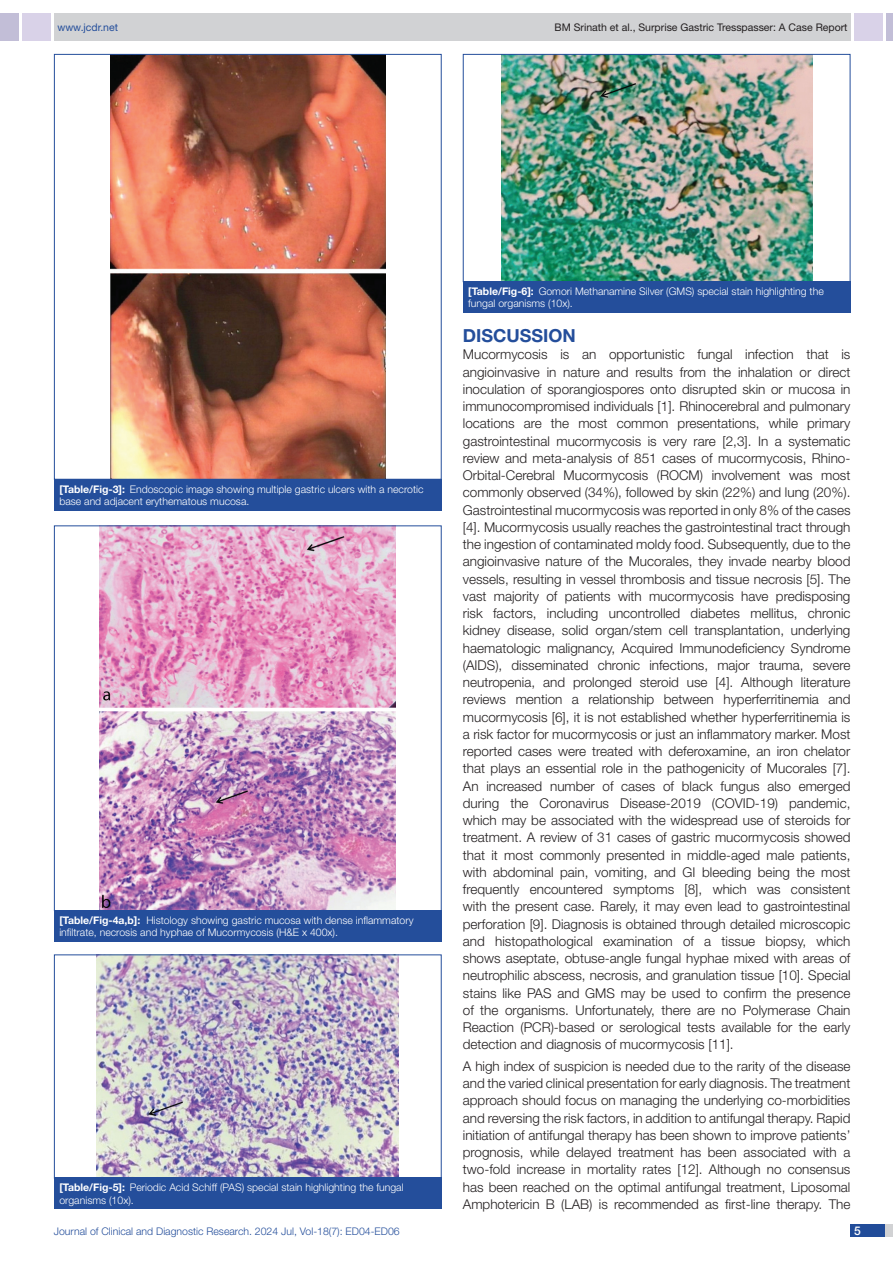
<style>
.page{position:relative;width:893px;height:1263px;background:#fff}
.page>*{position:absolute;margin:0;border:0;box-sizing:border-box;transform-origin:0 0}
.Heading{font:700 18px "Helvetica Neue";color:#244e9b}
.Body_text{font:300 13.5px/17.2px "Helvetica Neue";color:#231f20;text-align:justify}
.t1{font:500 12px "Helvetica Neue";color:#fff}
.TABLE_FIG{font:300 10.5px/12.6px "Helvetica Neue";color:#fff}
.t2{font:300 10.5px "Helvetica Neue";color:#244e9b}
.t3{font:10.5px "Helvetica Neue";color:#231f20}
.t4{font:10.5px "Helvetica Neue";color:#244e9b}
.s1{font-weight:700}
</style>
<div class="page">
<div style="left:54px;top:13px;width:796px;height:28px;background:#d1d2d4"></div>
<div style="left:0;top:13px;width:19px;height:28px;background:#c2bed7"></div>
<div style="left:22px;top:13px;width:29px;height:28px;background:#d9d2e8"></div>
<div style="left:886px;top:13px;width:7px;height:28px;background:#c2bed7"></div>
<div style="left:854px;top:13px;width:29px;height:28px;background:#d9d2e8"></div>
<div style="left:850px;top:1224px;width:43px;height:13px;background:#d1d2d4"></div>
<div style="left:850px;top:1224px;width:35px;height:13px;background:#214c99"></div>
<img style="left:110px;top:56px;width:275px;height:422px">
<div style="left:54px;top:479px;width:388px;height:31px;background:#244e9b"></div>
<img style="left:100px;top:527px;width:296px;height:382px">
<div style="left:54px;top:910px;width:388px;height:32px;background:#244e9b"></div>
<img style="left:97px;top:956px;width:302px;height:220px">
<div style="left:54px;top:954px;width:388px;height:224px;border:1px solid #244e9b"></div>
<div style="left:54px;top:1177px;width:388px;height:32px;background:#244e9b"></div>
<img style="left:501px;top:56px;width:311px;height:224px">
<div style="left:463px;top:54px;width:387px;height:228px;border:1px solid #244e9b"></div>
<div style="left:463px;top:281px;width:387px;height:32px;background:#244e9b"></div>
<p class="t4" style="left:57px;top:21px;width:62px">www.jcdr.net</p>
<p class="t3" style="left:554px;top:21px;width:295px">BM Srinath et al., Surprise Gastric Tresspasser: A Case Report</p>
<p class="TABLE_FIG" style="left:59px;top:482px;width:366px"><span class="s1">[Table/Fig-3]:</span> Endoscopic image showing multiple gastric ulcers with a necrotic base and adjacent erythematous mucosa.</p>
<p class="TABLE_FIG" style="left:59px;top:913px;width:356px"><span class="s1">[Table/Fig-4a,b]:</span> Histology showing gastric mucosa with dense inflammatory infiltrate, necrosis and hyphae of Mucormycosis (H&amp;E x 400x).</p>
<p class="TABLE_FIG" style="left:59px;top:1181px;width:346px"><span class="s1">[Table/Fig-5]:</span> Periodic Acid Schiff (PAS) special stain highlighting the fungal organisms (10x).</p>
<p class="TABLE_FIG" style="left:468px;top:284px;width:357px"><span class="s1">[Table/Fig-6]:</span> Gomori Methanamine Silver (GMS) special stain highlighting the fungal organisms (10x).</p>
<p class="Heading" style="left:463px;top:324px;width:115px">DISCUSSION</p>
<p class="Body_text" style="left:463px;top:346px;width:389px">Mucormycosis is an opportunistic fungal infection that is angioinvasive in nature and results from the inhalation or direct inoculation of sporangiospores onto disrupted skin or mucosa in immunocompromised individuals [1]. Rhinocerebral and pulmonary locations are the most common presentations, while primary gastrointestinal mucormycosis is very rare [2,3]. In a systematic review and meta-analysis of 851 cases of mucormycosis, Rhino-Orbital-Cerebral Mucormycosis (ROCM) involvement was most commonly observed (34%), followed by skin (22%) and lung (20%).<br>Gastrointestinal mucormycosis was reported in only 8% of the cases [4]. Mucormycosis usually reaches the gastrointestinal tract through the ingestion of contaminated moldy food. Subsequently, due to the angioinvasive nature of the Mucorales, they invade nearby blood vessels, resulting in vessel thrombosis and tissue necrosis [5]. The vast majority of patients with mucormycosis have predisposing risk factors, including uncontrolled diabetes mellitus, chronic kidney disease, solid organ/stem cell transplantation, underlying haematologic malignancy, Acquired Immunodeficiency Syndrome (AIDS), disseminated chronic infections, major trauma, severe neutropenia, and prolonged steroid use [4]. Although literature reviews mention a relationship between hyperferritinemia and mucormycosis [6], it is not established whether hyperferritinemia is a risk factor for mucormycosis or just an inflammatory marker. Most reported cases were treated with deferoxamine, an iron chelator that plays an essential role in the pathogenicity of Mucorales [7].<br>An increased number of cases of black fungus also emerged during the Coronavirus Disease-2019 (COVID-19) pandemic, which may be associated with the widespread use of steroids for treatment. A review of 31 cases of gastric mucormycosis showed that it most commonly presented in middle-aged male patients, with abdominal pain, vomiting, and GI bleeding being the most frequently encountered symptoms [8], which was consistent with the present case. Rarely, it may even lead to gastrointestinal perforation [9]. Diagnosis is obtained through detailed microscopic and histopathological examination of a tissue biopsy, which shows aseptate, obtuse-angle fungal hyphae mixed with areas of neutrophilic abscess, necrosis, and granulation tissue [10]. Special stains like PAS and GMS may be used to confirm the presence of the organisms. Unfortunately, there are no Polymerase Chain Reaction (PCR)-based or serological tests available for the early detection and diagnosis of mucormycosis [11].</p>
<p class="Body_text" style="left:463px;top:1057px;width:389px">A high index of suspicion is needed due to the rarity of the disease and the varied clinical presentation for early diagnosis. The treatment approach should focus on managing the underlying co-morbidities and reversing the risk factors, in addition to antifungal therapy. Rapid initiation of antifungal therapy has been shown to improve patients’ prognosis, while delayed treatment has been associated with a two-fold increase in mortality rates [12]. Although no consensus has been reached on the optimal antifungal treatment, Liposomal Amphotericin B (LAB) is recommended as first-line therapy. The</p>
<p class="t2" style="left:54px;top:1225px;width:347px">Journal of Clinical and Diagnostic Research. 2024 Jul, Vol-18(7): ED04-ED06</p>
<p class="t1" style="left:854px;top:1223px;width:8px">5</p>
</div>
